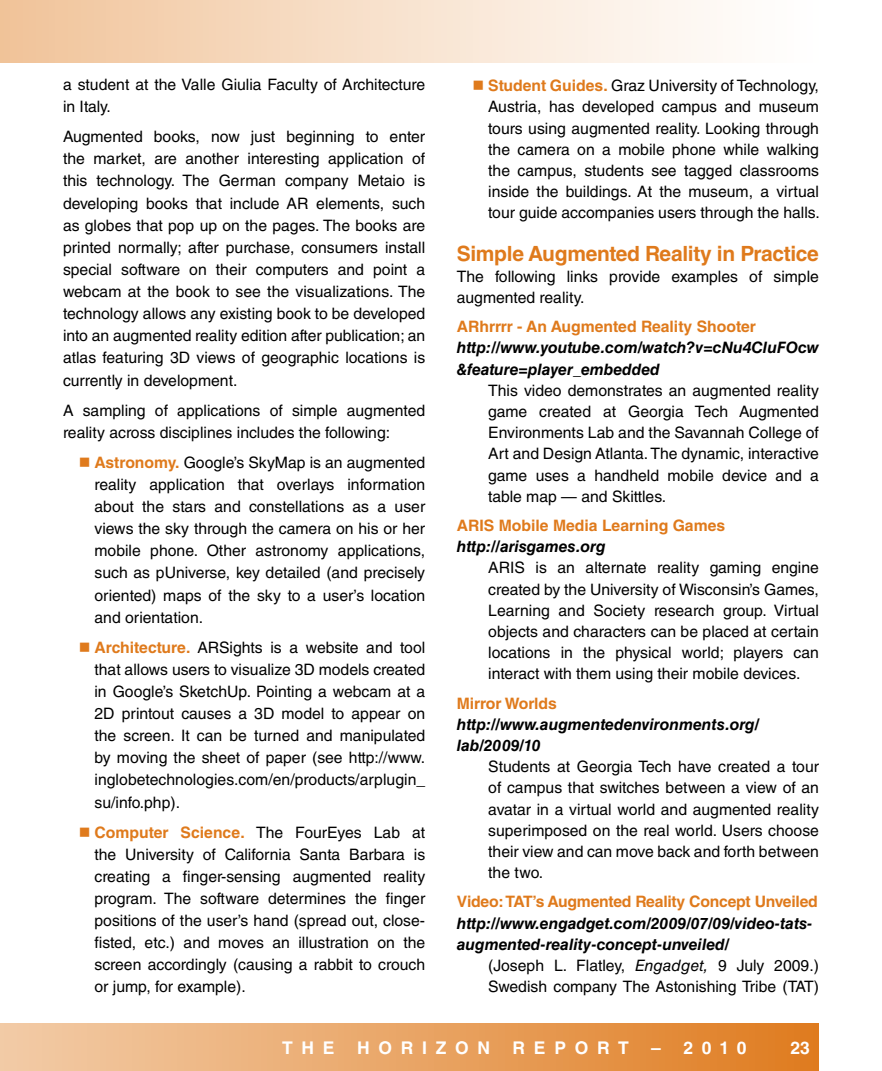
<style>
.page{position:relative;width:882px;height:1071px;background:#fff}
.page>*{position:absolute;margin:0;border:0;box-sizing:border-box;transform-origin:0 0}
.t1{font:700 21px "Helvetica LT Std";letter-spacing:-.015em;color:#df7a1c}
.t2{font:700 17.5px "Helvetica LT Std";letter-spacing:.5em;color:#fff}
.t3{font:15.75px/22.1px "Helvetica LT Std";color:#000;text-align:justify}
.t4{font:italic 700 15.75px/21.2px "Helvetica LT Std";color:#000}
.t5{font:700 15.75px "Helvetica LT Std";color:#df7a1c}
.s1{color:#df7a1c}
.s2{font-weight:700;color:#df7a1c}
.s3{font-style:italic}
</style>
<div class="page">
<div style="left:0;top:1024px;width:819px;height:47px;background:linear-gradient(to right,#f3cda9,#df7c20)"></div>
<div style="left:0;top:0;width:819px;height:63px;background:linear-gradient(to right,#f1c49b,#fff)"></div>
<p class="t3" style="left:63px;top:73px;width:364px">a student at the Valle Giulia Faculty of Architecture in Italy.</p>
<p class="t3" style="left:63px;top:126px;width:364px">Augmented books, now just beginning to enter the market, are another interesting application of this technology. The German company Metaio is developing books that include AR elements, such as globes that pop up on the pages. The books are printed normally; after purchase, consumers install special software on their computers and point a webcam at the book to see the visualizations. The technology allows any existing book to be developed into an augmented reality edition after publication; an atlas featuring 3D views of geographic locations is currently in development.</p>
<p class="t3" style="left:63px;top:399px;width:364px">A sampling of applications of simple augmented reality across disciplines includes the following:</p>
<p class="t3" style="left:94px;top:451px;width:332px;text-indent:-16px"><span class="s1">■</span> <span class="s2">Astronomy.</span> Google’s SkyMap is an augmented reality application that overlays information about the stars and constellations as a user views the sky through the camera on his or her mobile phone. Other astronomy applications, such as pUniverse, key detailed (and precisely oriented) maps of the sky to a user’s location and orientation.</p>
<p class="t3" style="left:94px;top:636px;width:332px;text-indent:-16px"><span class="s1">■</span> <span class="s2">Architecture.</span> ARSights is a website and tool that allows users to visualize 3D models created in Google’s SketchUp. Pointing a webcam at a 2D printout causes a 3D model to appear on the screen. It can be turned and manipulated by moving the sheet of paper (see http://www. inglobetechnologies.com/en/products/arplugin_ su/info.php).</p>
<p class="t3" style="left:94px;top:821px;width:332px;text-indent:-16px"><span class="s1">■</span> <span class="s2">Computer Science.</span> The FourEyes Lab at the University of California Santa Barbara is creating a finger-sensing augmented reality program. The software determines the finger positions of the user’s hand (spread out, close&shy;fisted, etc.) and moves an illustration on the screen accordingly (causing a rabbit to crouch or jump, for example).</p>
<p class="t3" style="left:488px;top:75px;width:333px;line-height:21.2px;text-indent:-16px"><span class="s1">■</span> <span class="s2">Student Guides.</span> Graz University of Technology, Austria, has developed campus and museum tours using augmented reality. Looking through the camera on a mobile phone while walking the campus, students see tagged classrooms inside the buildings. At the museum, a virtual tour guide accompanies users through the halls.</p>
<h1 class="t1" style="left:457px;top:240px;width:364px">Simple Augmented Reality in Practice</h1>
<p class="t3" style="left:457px;top:266px;width:364px;line-height:21.2px">The following links provide examples of simple augmented reality.</p>
<p class="t5" style="left:457px;top:317px;width:301px">AR hrrrr - An Augmented Reality Shooter</p>
<p class="t4" style="left:457px;top:337px;width:364px">http://www.youtube.com/watch?v=cNu4CluFOcw &amp;feature=player_embedded</p>
<p class="t3" style="left:488px;top:380px;width:332px;line-height:21.2px">This video demonstrates an augmented reality game created at Georgia Tech Augmented Environments Lab and the Savannah College of Art and Design Atlanta. The dynamic, interactive game uses a handheld mobile device and a table map — and Skittles.</p>
<p class="t5" style="left:457px;top:516px;width:11px">ARIS</p>
<p class="t5" style="left:499px;top:516px;width:228px">Mobile Media Learning Games</p>
<p class="t4" style="left:457px;top:536px;width:150px">http://arisgames.org</p>
<p class="t3" style="left:488px;top:557px;width:332px;line-height:21.2px">ARIS is an alternate reality gaming engine created by the University of Wisconsin’s Games, Learning and Society research group. Virtual objects and characters can be placed at certain locations in the physical world; players can interact with them using their mobile devices.</p>
<p class="t5" style="left:457px;top:693px;width:102px">Mirror Worlds</p>
<p class="t4" style="left:457px;top:713px;width:304px">http://www.augmentedenvironments.org/ lab/2009/10</p>
<p class="t3" style="left:488px;top:756px;width:332px;line-height:21.2px">Students at Georgia Tech have created a tour of campus that switches between a view of an avatar in a virtual world and augmented reality superimposed on the real world. Users choose their view and can move back and forth between the two.</p>
<p class="t5" style="left:457px;top:892px;width:363px">Video: TAT’s Augmented Reality Concept Unveiled</p>
<p class="t4" style="left:457px;top:912px;width:357px">http://www.engadget.com/2009/07/09/video-tats&shy;augmented-reality-concept-unveiled/</p>
<p class="t3" style="left:488px;top:955px;width:332px;line-height:21.2px">(Joseph L. Flatley, <span class="s3">Engadget,</span> 9 July 2009.)<br>Swedish company The Astonishing Tribe (TAT)</p>
<p class="t2" style="left:282px;top:1037px;width:52px">THE</p>
<p class="t2" style="left:357px;top:1037px;width:38px">H ORI</p>
<p class="t2" style="left:436px;top:1037px;width:56px">ZON</p>
<p class="t2" style="left:513px;top:1037px;width:17px">RE</p>
<p class="t2" style="left:554px;top:1037px;width:39px">P OR</p>
<p class="t2" style="left:618px;top:1037px;width:12px">T</p>
<p class="t2" style="left:651px;top:1037px;width:97px">– 2010</p>
<p class="t2" style="left:790px;top:1037px;width:21px">23</p>
</div>
